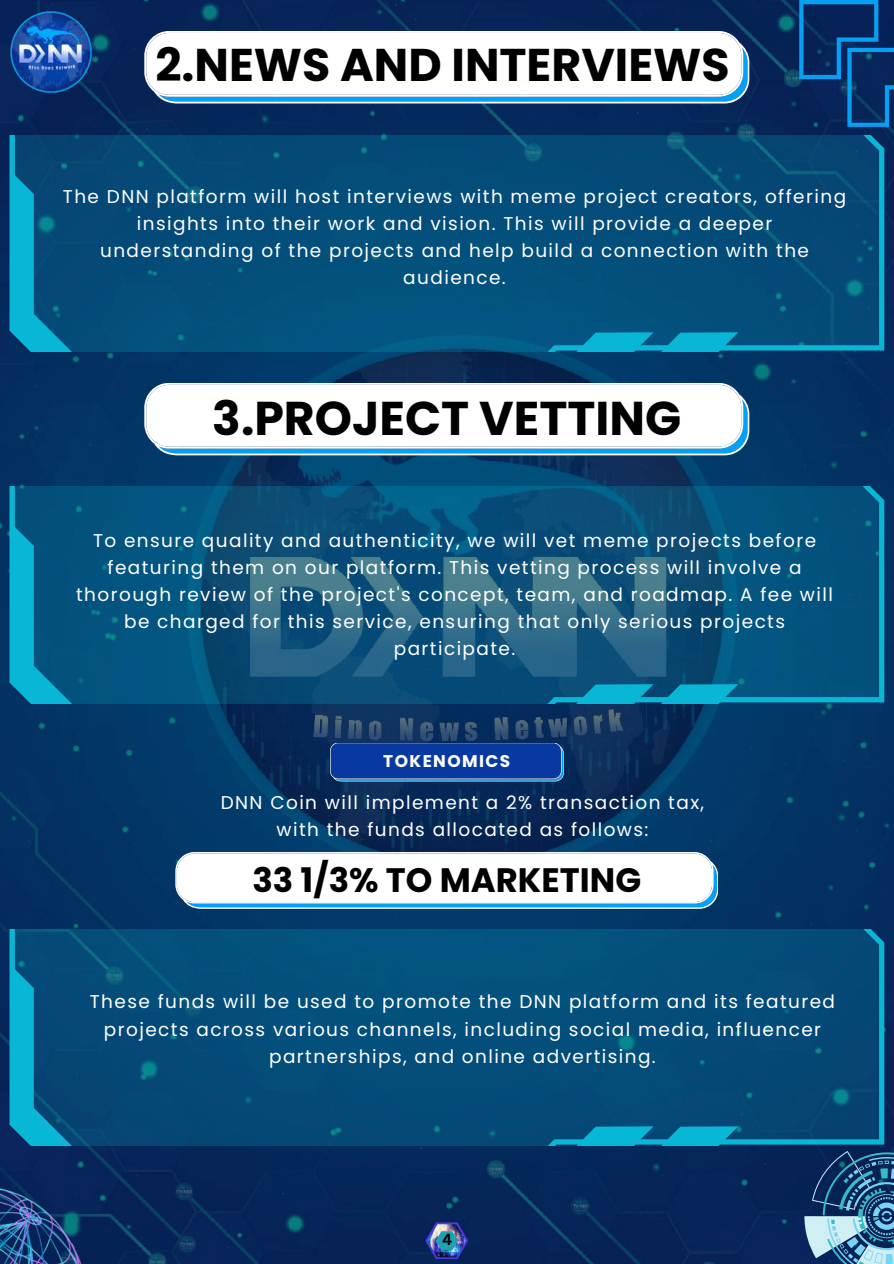
<style>
.page{position:relative;width:894px;height:1264px;background:#fff}
.page>*{position:absolute;margin:0;border:0;box-sizing:border-box;transform-origin:0 0}
.t1{font:700 47.4px "Poppins";color:#000}
.t2{font:700 45.9px "Poppins";color:#000}
.t3{font:700 33.9px "Poppins";color:#000}
.t4{font:18.45px/27px "Poppins";letter-spacing:.075em;color:#fff;text-align:center}
.t5{font:700 16.95px "Poppins";letter-spacing:.085em;color:#fff}
.t6{font:700 15.6px "Canva Sans";color:#000}
</style>
<div class="page">
<img style="left:0;top:0;width:893px;height:1263px">
<svg style="left:799px;top:0;width:94px;height:127px"></svg>
<svg style="left:804px;top:1144px;width:90px;height:119px"></svg>
<img style="left:425px;top:1222px;width:43px;height:37px">
<img style="left:0;top:1185px;width:90px;height:78px">
<svg style="left:144px;top:31px;width:605px;height:72px"></svg>
<svg style="left:9px;top:135px;width:875px;height:216px;fill:#044c7a"></svg>
<svg style="left:12px;top:172px;width:166px;height:179px"></svg>
<svg style="left:547px;top:332px;width:191px;height:19px"></svg>
<img style="left:9px;top:10px;width:84px;height:83px">
<svg style="left:144px;top:383px;width:605px;height:72px"></svg>
<svg style="left:9px;top:487px;width:875px;height:216px;fill:#07507c"></svg>
<svg style="left:12px;top:524px;width:166px;height:179px"></svg>
<svg style="left:547px;top:684px;width:191px;height:19px"></svg>
<svg style="left:175px;top:852px;width:543px;height:56px"></svg>
<svg style="left:330px;top:742px;width:233px;height:39px"></svg>
<div style="left:9px;top:929px;width:875px;height:216px;background:#044c7a"></div>
<svg style="left:12px;top:966px;width:166px;height:179px"></svg>
<svg style="left:547px;top:1126px;width:191px;height:19px"></svg>
<h2 class="t2" style="left:155px;top:33px;width:575px">2.NEWS AND INTERVIEWS</h2>
<p class="t4" style="left:63px;top:183px;width:784px">The DNN platform will host interviews with meme project creators, offering insights into their work and vision. This will provide a deeper understanding of the projects and help build a connection with the audience.</p>
<h1 class="t1" style="left:212px;top:385px;width:470px">3.PROJECT VETTING</h1>
<p class="t4" style="left:76px;top:526px;width:758px">To ensure quality and authenticity, we will vet meme projects before featuring them on our platform. This vetting process will involve a thorough review of the project's concept, team, and roadmap. A fee will be charged for this service, ensuring that only serious projects participate.</p>
<p class="t5" style="left:383px;top:749px;width:128px">TOKENOMICS</p>
<p class="t4" style="left:221px;top:788px;width:485px">DNN Coin will implement a 2% transaction tax, with the funds allocated as follows:</p>
<h3 class="t3" style="left:252px;top:856px;width:390px">33 1/3% TO MARKETING</h3>
<p class="t4" style="left:90px;top:988px;width:746px">These funds will be used to promote the DNN platform and its featured projects across various channels, including social media, influencer partnerships, and online advertising.</p>
<p class="t6" style="left:442px;top:1228px;width:11px">4</p>
</div>
